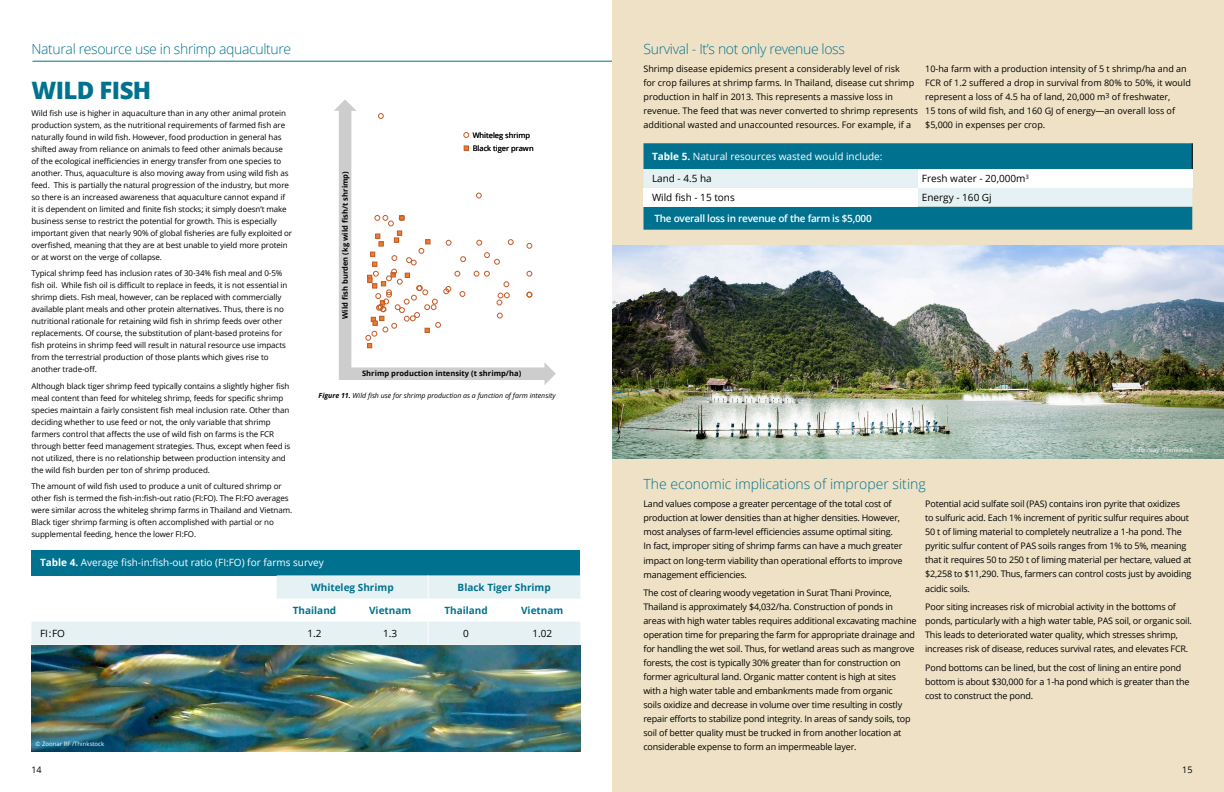
<style>
.page{position:relative;width:1224px;height:792px;background:#fff}
.page>*{position:absolute;margin:0;border:0;box-sizing:border-box;transform-origin:0 0}
.t1{font:800 24px "Open Sans";letter-spacing:-.025em;color:#00728f}
.t2{font:300 14px "Open Sans";letter-spacing:-.025em;color:#00728f}
.t3{font:300 14px "Open Sans";color:#00728f}
.t4{font:10px "Open Sans";color:#fff}
.t5{font:10px "Open Sans";color:#000}
.t6{font:700 10px "Open Sans";color:#00728f}
.t7{font:600 10px "Open Sans";letter-spacing:-.025em;color:#fff}
.t8{font:9px/14px "Open Sans";letter-spacing:-.02em;color:#000}
.t9{font:9px/14px "Open Sans";color:#000}
.t10{font:8px/12px "Open Sans";letter-spacing:-.01em;color:#000}
.t11{font:700 7.5px "Open Sans";letter-spacing:.005em;color:#010101}
.t12{font:7.5px/13px "Open Sans";color:#010101}
.t13{font:italic 7px "Open Sans";color:#000}
.t14{font:6px "Open Sans";color:#fff}
.s1{font-weight:700}
</style>
<div class="page">
<img style="left:32px;top:646px;width:549px;height:106px">
<img style="left:612px;top:244px;width:612px;height:215px">
<div style="left:612px;top:0;width:612px;height:244px;background:#eee1c6"></div>
<div style="left:612px;top:459px;width:612px;height:333px;background:#eee1c6"></div>
<div style="left:32px;top:550px;width:548px;height:25px;background:#00728f"></div>
<svg style="left:32px;top:575px;width:548px;height:70px"></svg>
<hr style="left:428px;top:575px;width:1px;height:70px;background:#fff">
<div style="left:644px;top:207px;width:548px;height:23px;background:#00728f"></div>
<svg style="left:644px;top:143px;width:549px;height:64px;background:#90c1cd"></svg>
<svg style="left:334px;top:99px;width:222px;height:286px"></svg>
<svg style="left:464px;top:146px;width:5px;height:5px"></svg>
<svg style="left:497px;top:313px;width:6px;height:5px"></svg>
<svg style="left:504px;top:282px;width:5px;height:5px"></svg>
<svg style="left:378px;top:113px;width:6px;height:6px"></svg>
<svg style="left:476px;top:193px;width:6px;height:5px"></svg>
<svg style="left:476px;top:240px;width:6px;height:5px"></svg>
<svg style="left:484px;top:252px;width:16px;height:13px"></svg>
<svg style="left:527px;top:243px;width:5px;height:6px"></svg>
<svg style="left:527px;top:271px;width:5px;height:5px"></svg>
<svg style="left:527px;top:292px;width:5px;height:5px"></svg>
<svg style="left:508px;top:239px;width:6px;height:6px"></svg>
<svg style="left:474px;top:271px;width:16px;height:5px"></svg>
<svg style="left:366px;top:215px;width:100px;height:133px"></svg>
<svg style="left:497px;top:293px;width:13px;height:12px"></svg>
<svg style="left:463px;top:132px;width:6px;height:6px"></svg>
<hr style="left:32px;top:61px;width:580px;height:1px;background:#00728f">
<h2 class="t2" style="left:32px;top:40px;width:261px">Natural resource use in shrimp aquaculture</h2>
<h1 class="t1" style="left:32px;top:72px;width:121px">WILD FISH</h1>
<p class="t10" style="left:32px;top:107px;width:262px">Wild fish use is higher in aquaculture than in any other animal protein production system, as the nutritional requirements of farmed fish are naturally found in wild fish. However, food production in general has shifted away from reliance on animals to feed other animals because of the ecological inefficiencies in energy transfer from one species to another. Thus, aquaculture is also moving away from using wild fish as feed. This is partially the natural progression of the industry, but more so there is an increased awareness that aquaculture cannot expand if<br>it is dependent on limited and finite fish stocks; it simply doesn’t make business sense to restrict the potential for growth. This is especially important given that nearly 90% of global fisheries are fully exploited or overfished, meaning that they are at best unable to yield more protein or at worst on the verge of collapse.</p>
<p class="t10" style="left:32px;top:267px;width:257px">Typical shrimp feed has inclusion rates of 30-34% fish meal and 0-5% fish oil. While fish oil is difficult to replace in feeds, it is not essential in shrimp diets. Fish meal, however, can be replaced with commercially available plant meals and other protein alternatives. Thus, there is no nutritional rationale for retaining wild fish in shrimp feeds over other replacements. Of course, the substitution of plant-based proteins for fish proteins in shrimp feed will result in natural resource use impacts from the terrestrial production of those plants which gives rise to another trade-off.</p>
<p class="t10" style="left:32px;top:380px;width:260px">Although black tiger shrimp feed typically contains a slightly higher fish meal content than feed for whiteleg shrimp, feeds for specific shrimp species maintain a fairly consistent fish meal inclusion rate. Other than deciding whether to use feed or not, the only variable that shrimp farmers control that affects the use of wild fish on farms is the FCR through better feed management strategies. Thus, except when feed is not utilized, there is no relationship between production intensity and the wild fish burden per ton of shrimp produced.</p>
<p class="t10" style="left:32px;top:480px;width:262px">The amount of wild fish used to produce a unit of cultured shrimp or other fish is termed the fish-in:fish-out ratio (FI:FO). The FI:FO averages were similar across the whiteleg shrimp farms in Thailand and Vietnam.<br>Black tiger shrimp farming is often accomplished with partial or no supplemental feeding, hence the lower FI:FO.</p>
<p class="t11" style="left:340px;top:319px;width:149px;rotate:-90deg">Wild fish burden (kg wild fish/t shrimp)</p>
<p class="t12" style="left:473px;top:128px;width:62px">Whiteleg shrimp<br>Black tiger prawn</p>
<p class="t11" style="left:362px;top:368px;width:161px">Shrimp production intensity (t shrimp/ha)</p>
<p class="t13" style="left:319px;top:391px;width:239px"><span class="s1">Figure 11.</span> Wild fish use for shrimp production as a function of farm intensity</p>
<p class="t4" style="left:40px;top:556px;width:285px"><span class="s1">Table 4.</span> Average fish-in:fish-out ratio (FI:FO) for farms survey</p>
<p class="t6" style="left:311px;top:580px;width:84px">Whiteleg Shrimp</p>
<p class="t6" style="left:458px;top:580px;width:95px">Black Tiger Shrimp</p>
<p class="t6" style="left:293px;top:603px;width:45px">Thailand</p>
<p class="t6" style="left:369px;top:603px;width:44px">Vietnam</p>
<p class="t6" style="left:444px;top:603px;width:45px">Thailand</p>
<p class="t6" style="left:521px;top:603px;width:44px">Vietnam</p>
<p class="t5" style="left:40px;top:627px;width:27px">FI:FO</p>
<p class="t5" style="left:308px;top:627px;width:16px">1.2</p>
<p class="t5" style="left:383px;top:627px;width:16px">1.3</p>
<p class="t5" style="left:463px;top:627px;width:7px">0</p>
<p class="t5" style="left:532px;top:627px;width:21px">1.02</p>
<p class="t14" style="left:36px;top:740px;width:70px">© Zoonar RF /Thinkstock</p>
<h2 class="t2" style="left:644px;top:39px;width:203px">Survival - It’s not only revenue loss</h2>
<p class="t9" style="left:644px;top:62px;width:276px">Shrimp disease epidemics present a considerably level of risk<br>for crop failures at shrimp farms. In Thailand, disease cut shrimp production in half in 2013. This represents a massive loss in revenue. The feed that was never converted to shrimp represents additional wasted and unaccounted resources. For example, if a</p>
<p class="t9" style="left:925px;top:62px;width:267px">10-ha farm with a production intensity of 5 t shrimp/ha and an FCR of 1.2 suffered a drop in survival from 80% to 50%, it would represent a loss of 4.5 ha of land, 20,000 m<sup>3</sup> of freshwater,<br>15 tons of wild fish, and 160 GJ of energy—an overall loss of $5,000 in expenses per crop.</p>
<p class="t4" style="left:652px;top:150px;width:232px"><span class="s1">Table 5.</span> Natural resources wasted would include:</p>
<p class="t5" style="left:652px;top:172px;width:61px">Land - 4.5 ha</p>
<p class="t5" style="left:922px;top:172px;width:109px">Fresh water - 20,000m<sup>3</sup></p>
<p class="t5" style="left:652px;top:191px;width:84px">Wild fish - 15 tons</p>
<p class="t5" style="left:922px;top:191px;width:71px">Energy - 160 Gj</p>
<p class="t7" style="left:654px;top:211px;width:219px">The overall loss in revenue of the farm is $5,000</p>
<h2 class="t3" style="left:644px;top:474px;width:284px">The economic implications of improper siting</h2>
<p class="t14" style="left:1130px;top:446px;width:64px">© dornsay /Thinkstock</p>
<p class="t8" style="left:644px;top:497px;width:260px">Land values compose a greater percentage of the total cost of production at lower densities than at higher densities. However, most analyses of farm-level efficiencies assume optimal siting.<br>In fact, improper siting of shrimp farms can have a much greater impact on long-term viability than operational efforts to improve management efficiencies.</p>
<p class="t8" style="left:644px;top:586px;width:274px">The cost of clearing woody vegetation in Surat Thani Province, Thailand is approximately $4,032/ha. Construction of ponds in areas with high water tables requires additional excavating machine operation time for preparing the farm for appropriate drainage and for handling the wet soil. Thus, for wetland areas such as mangrove forests, the cost is typically 30% greater than for construction on former agricultural land. Organic matter content is high at sites<br>with a high water table and embankments made from organic<br>soils oxidize and decrease in volume over time resulting in costly repair efforts to stabilize pond integrity. In areas of sandy soils, top soil of better quality must be trucked in from another location at considerable expense to form an impermeable layer.</p>
<p class="t8" style="left:925px;top:497px;width:268px">Potential acid sulfate soil (PAS) contains iron pyrite that oxidizes<br>to sulfuric acid. Each 1% increment of pyritic sulfur requires about 50 t of liming material to completely neutralize a 1-ha pond. The pyritic sulfur content of PAS soils ranges from 1% to 5%, meaning that it requires 50 to 250 t of liming material per hectare, valued at $2,258 to $11,290. Thus, farmers can control costs just by avoiding acidic soils.</p>
<p class="t8" style="left:925px;top:600px;width:268px">Poor siting increases risk of microbial activity in the bottoms of ponds, particularly with a high water table, PAS soil, or organic soil.<br>This leads to deteriorated water quality, which stresses shrimp, increases risk of disease, reduces survival rates, and elevates FCR.</p>
<p class="t8" style="left:925px;top:660px;width:266px">Pond bottoms can be lined, but the cost of lining an entire pond bottom is about $30,000 for a 1-ha pond which is greater than the cost to construct the pond.</p>
<p class="t8" style="left:32px;top:762px;width:12px">14</p>
<p class="t8" style="left:1182px;top:762px;width:12px">15</p>
</div>
